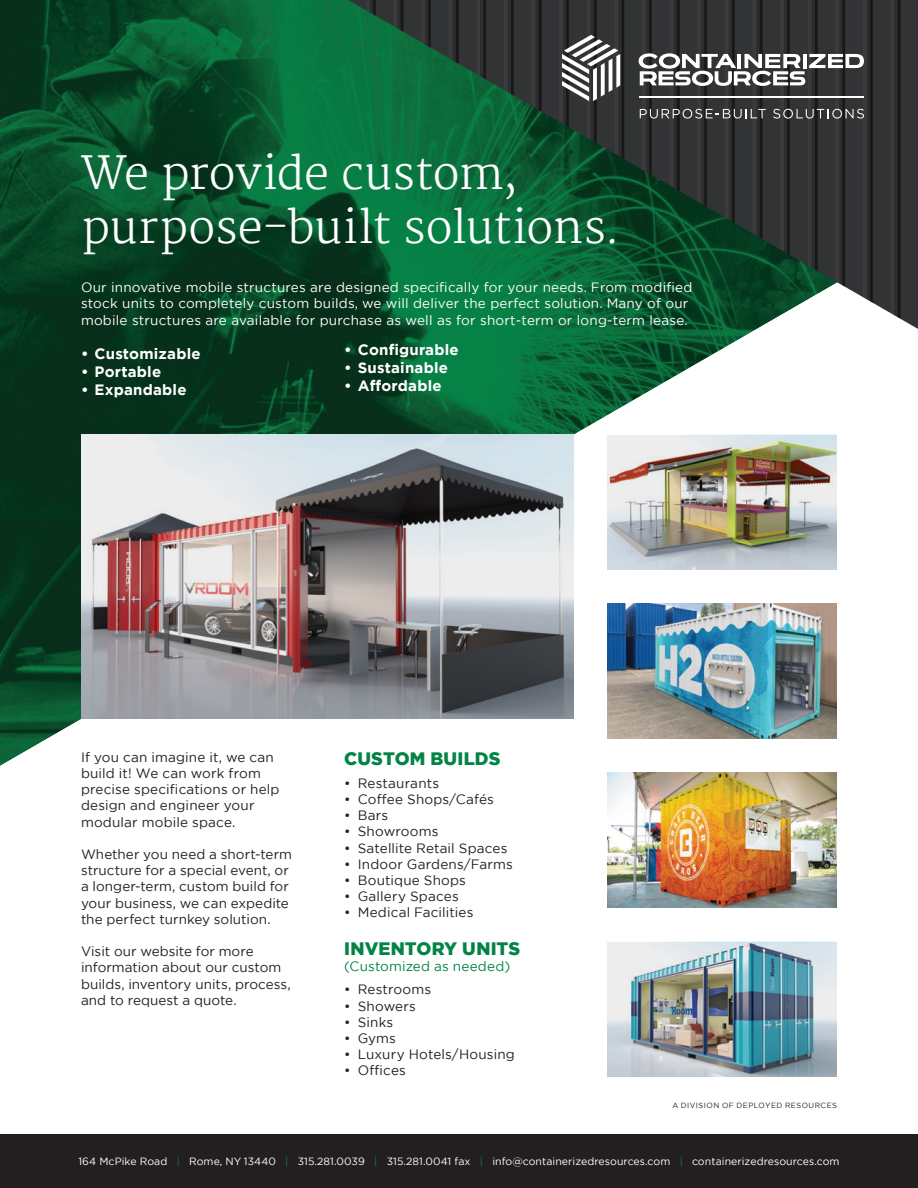
<style>
.page{position:relative;width:918px;height:1188px;background:#fff}
.page>*{position:absolute;margin:0;border:0;box-sizing:border-box;transform-origin:0 0}
.t1{font:300 45px "Martel";letter-spacing:-.01em;color:#fff}
.t2{font:900 18px "Gotham";letter-spacing:.005em;color:#038445}
.t3{font:700 15px "Gotham";letter-spacing:.015em;color:#fff}
.t4{font:13.5px/16.2px "Gotham";letter-spacing:.005em;color:#231f20}
.t5{font:13.5px/16.2px "Gotham";letter-spacing:.015em;color:#fff}
.t6{font:13.5px "Gotham";letter-spacing:.015em;color:#038445}
.t7{font:10.5px "Gotham";letter-spacing:.005em;color:#fff}
.t8{font:7.5px "Gotham";letter-spacing:.065em;color:#231f20}
.s1{color:#038445}
</style>
<div class="page">
<img style="left:0;top:0;width:837px;height:766px">
<svg style="left:348px;top:160px;width:258px;height:169px;background:#086c3b"></svg>
<hr style="left:396px;top:0;width:1px;height:337px;background:#fff">
<hr style="left:394px;top:0;width:1px;height:337px;background:#fff">
<hr style="left:424px;top:0;width:1px;height:337px;background:#fff">
<hr style="left:422px;top:0;width:1px;height:337px;background:#fff">
<hr style="left:369px;top:0;width:1px;height:337px;background:#fff">
<hr style="left:366px;top:0;width:1px;height:337px;background:#fff">
<hr style="left:341px;top:0;width:1px;height:337px;background:#fff">
<hr style="left:339px;top:0;width:1px;height:337px;background:#fff">
<hr style="left:452px;top:0;width:1px;height:337px;background:#fff">
<hr style="left:449px;top:0;width:1px;height:337px;background:#fff">
<hr style="left:479px;top:0;width:1px;height:337px;background:#fff">
<hr style="left:477px;top:0;width:1px;height:337px;background:#fff">
<hr style="left:507px;top:0;width:1px;height:337px;background:#fff">
<hr style="left:504px;top:0;width:1px;height:337px;background:#fff">
<hr style="left:534px;top:0;width:1px;height:337px;background:#fff">
<hr style="left:532px;top:0;width:1px;height:337px;background:#fff">
<hr style="left:562px;top:0;width:1px;height:337px;background:#fff">
<hr style="left:560px;top:0;width:1px;height:337px;background:#fff">
<hr style="left:590px;top:0;width:1px;height:337px;background:#fff">
<hr style="left:587px;top:0;width:1px;height:337px;background:#fff">
<svg style="left:606px;top:0;width:312px;height:337px;fill:#323534"></svg>
<hr style="left:728px;top:0;width:1px;height:337px;background:#fff">
<hr style="left:725px;top:0;width:1px;height:337px;background:#fff">
<hr style="left:755px;top:0;width:1px;height:337px;background:#fff">
<hr style="left:753px;top:0;width:1px;height:337px;background:#fff">
<hr style="left:700px;top:0;width:1px;height:337px;background:#fff">
<hr style="left:698px;top:0;width:1px;height:337px;background:#fff">
<hr style="left:673px;top:0;width:1px;height:337px;background:#fff">
<hr style="left:670px;top:0;width:1px;height:337px;background:#fff">
<hr style="left:617px;top:0;width:1px;height:337px;background:#fff">
<hr style="left:615px;top:0;width:1px;height:337px;background:#fff">
<hr style="left:645px;top:0;width:1px;height:337px;background:#fff">
<hr style="left:642px;top:0;width:1px;height:337px;background:#fff">
<hr style="left:783px;top:0;width:1px;height:337px;background:#fff">
<hr style="left:781px;top:0;width:1px;height:337px;background:#fff">
<hr style="left:811px;top:0;width:1px;height:337px;background:#fff">
<hr style="left:808px;top:0;width:1px;height:337px;background:#fff">
<hr style="left:838px;top:0;width:1px;height:337px;background:#fff">
<hr style="left:836px;top:0;width:1px;height:337px;background:#fff">
<hr style="left:866px;top:0;width:1px;height:337px;background:#fff">
<hr style="left:863px;top:0;width:1px;height:337px;background:#fff">
<svg style="left:892px;top:0;width:9px;height:319px;background:#282829"></svg>
<hr style="left:893px;top:0;width:1px;height:337px;background:#fff">
<hr style="left:891px;top:0;width:1px;height:337px;background:#fff">
<img style="left:81px;top:435px;width:493px;height:284px">
<div style="left:0;top:1134px;width:918px;height:54px;background:#231f20"></div>
<svg style="left:325px;top:0;width:300px;height:160px;background:#20583d"></svg>
<svg style="left:639px;top:0;width:235px;height:303px;background:#35433d"></svg>
<img style="left:608px;top:604px;width:229px;height:135px">
<img style="left:608px;top:773px;width:229px;height:135px">
<img style="left:608px;top:942px;width:229px;height:135px">
<img style="left:608px;top:435px;width:229px;height:135px">
<p class="t1" style="left:81px;top:147px;width:438px">We provide custom,</p>
<p class="t1" style="left:81px;top:201px;width:541px">purpose-built solutions.</p>
<p class="t5" style="left:81px;top:279px;width:613px">Our innovative mobile structures are designed specifically for your needs. From modified stock units to completely custom builds, we will deliver the perfect solution. Many of our mobile structures are available for purchase as well as for short-term or long-term lease.</p>
<p class="t3" style="left:81px;top:343px;width:121px">• Customizable</p>
<p class="t3" style="left:81px;top:361px;width:82px">• Portable</p>
<p class="t3" style="left:81px;top:379px;width:107px">• Expandable</p>
<p class="t3" style="left:344px;top:340px;width:116px">• Configurable</p>
<p class="t3" style="left:344px;top:358px;width:105px">• Sustainable</p>
<p class="t3" style="left:344px;top:376px;width:99px">• Affordable</p>
<p class="t4" style="left:81px;top:749px;width:200px">If you can imagine it, we can build it! We can work from precise specifications or help design and engineer your modular mobile space.</p>
<p class="t4" style="left:81px;top:846px;width:212px">Whether you need a short-term structure for a special event, or a longer-term, custom build for your business, we can expedite the perfect turnkey solution.</p>
<p class="t4" style="left:81px;top:943px;width:211px">Visit our website for more information about our custom builds, inventory units, process, and to request a quote.</p>
<p class="t2" style="left:344px;top:746px;width:158px">CUSTOM BUILDS</p>
<p class="t4" style="left:344px;top:775px;width:96px">• Restaurants</p>
<p class="t4" style="left:344px;top:791px;width:151px">• Coffee Shops/Cafés</p>
<p class="t4" style="left:344px;top:807px;width:45px">• Bars</p>
<p class="t4" style="left:344px;top:823px;width:96px">• Showrooms</p>
<p class="t4" style="left:344px;top:840px;width:165px">• Satellite Retail Spaces</p>
<p class="t4" style="left:344px;top:856px;width:170px">• Indoor Gardens/Farms</p>
<p class="t4" style="left:344px;top:872px;width:123px">• Boutique Shops</p>
<p class="t4" style="left:344px;top:888px;width:116px">• Gallery Spaces</p>
<p class="t4" style="left:344px;top:904px;width:131px">• Medical Facilities</p>
<p class="t2" style="left:344px;top:937px;width:178px">INVENTORY UNITS</p>
<p class="t6" style="left:344px;top:958px;width:168px">(Customized as needed)</p>
<p class="t4" style="left:344px;top:981px;width:88px">• Restrooms</p>
<p class="t4" style="left:344px;top:997px;width:73px">• Showers</p>
<p class="t4" style="left:344px;top:1014px;width:51px">• Sinks</p>
<p class="t4" style="left:344px;top:1030px;width:53px">• Gyms</p>
<p class="t4" style="left:344px;top:1046px;width:172px">• Luxury Hotels/Housing</p>
<p class="t4" style="left:344px;top:1062px;width:63px">• Offices</p>
<p class="t8" style="left:672px;top:1100px;width:166px">A DIVISION OF DEPLOYED RESOURCES</p>
<p class="t7" style="left:78px;top:1154px;width:763px">164 McPike Road <span class="s1">|</span> Rome, NY 13440 <span class="s1">|</span> 315.281.0039 <span class="s1">|</span> 315.281.0041 fax <span class="s1">|</span> info@containerizedresources.com <span class="s1">|</span> containerizedresources.com</p>
</div>
